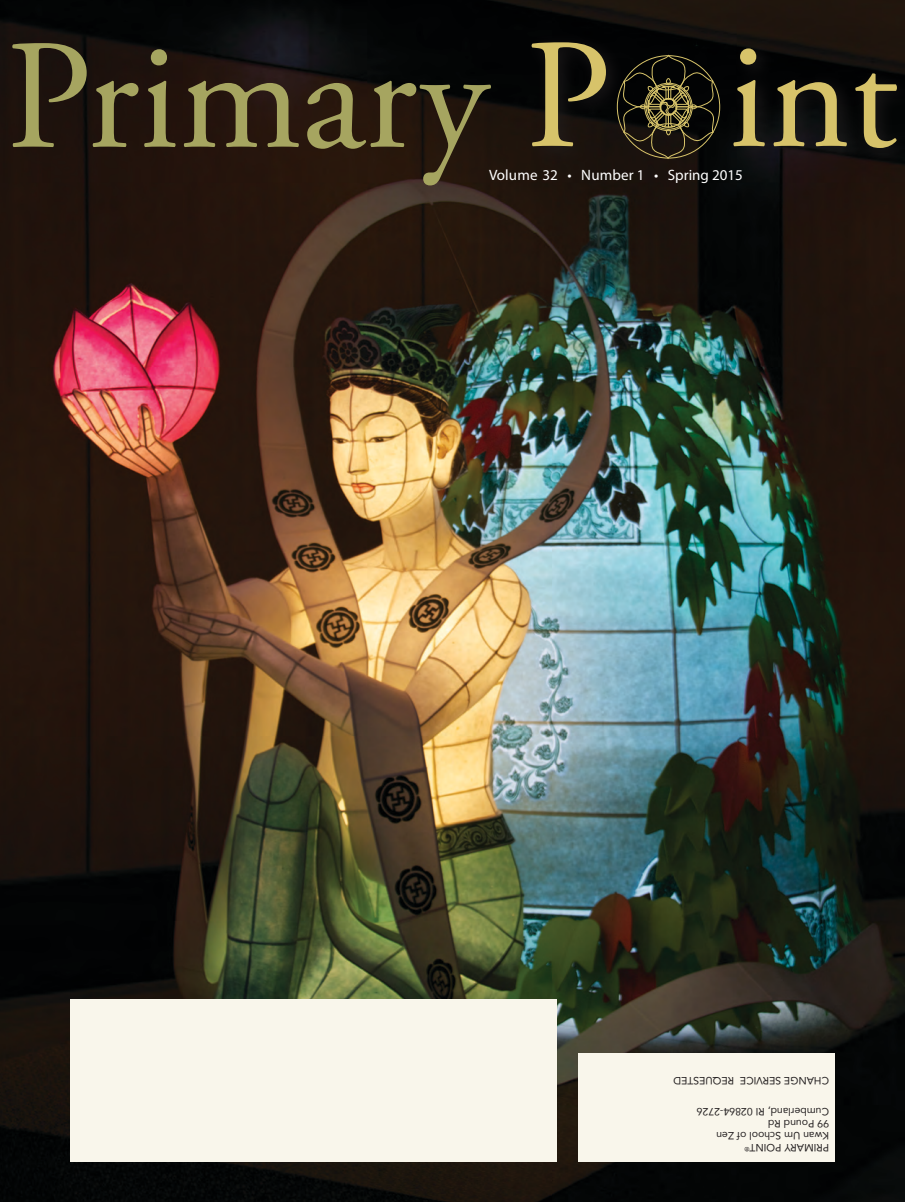
<style>
.page{position:relative;width:905px;height:1202px;background:#fff}
.page>*{position:absolute;margin:0;border:0;box-sizing:border-box;transform-origin:0 0}
.t1{font:156px "Adobe Garamond Pro";color:#a6a560}
.t2{font:15px "Myriad Pro";letter-spacing:.005em;color:#fff}
.t3{font:10.5px/12px "Avenir";color:#231f20}
.s1{color:#d7c36a}
</style>
<div class="page">
<img style="left:0;top:0;width:904px;height:1202px">
<div style="left:523px;top:32px;width:381px;height:136px;background:#231f20;opacity:.75"></div>
<svg style="left:619px;top:54px;width:99px;height:106px;background:#2b2717"></svg>
<div style="left:70px;top:999px;width:486px;height:162px;background:#f9f6eb"></div>
<div style="left:578px;top:1053px;width:257px;height:108px;background:#f9f6eb"></div>
<h1 class="t1" style="left:6px;top:3px;width:893px">Primary <span class="s1">P int</span></h1>
<h2 class="t2" style="left:489px;top:165px;width:255px">Volume 32 • Number 1 • Spring 2015</h2>
<p class="t3" style="left:829px;top:1087px;width:157px;rotate:-180deg">CHANGE SERVICE REQUESTED</p>
<p class="t3" style="left:829px;top:1153px;width:134px;rotate:-180deg">PRIMARY POINT<sup>®<br></sup>Kwan Um School of Zen<br>99 Pound Rd<br>Cumberland, RI 02864-2726</p>
</div>
